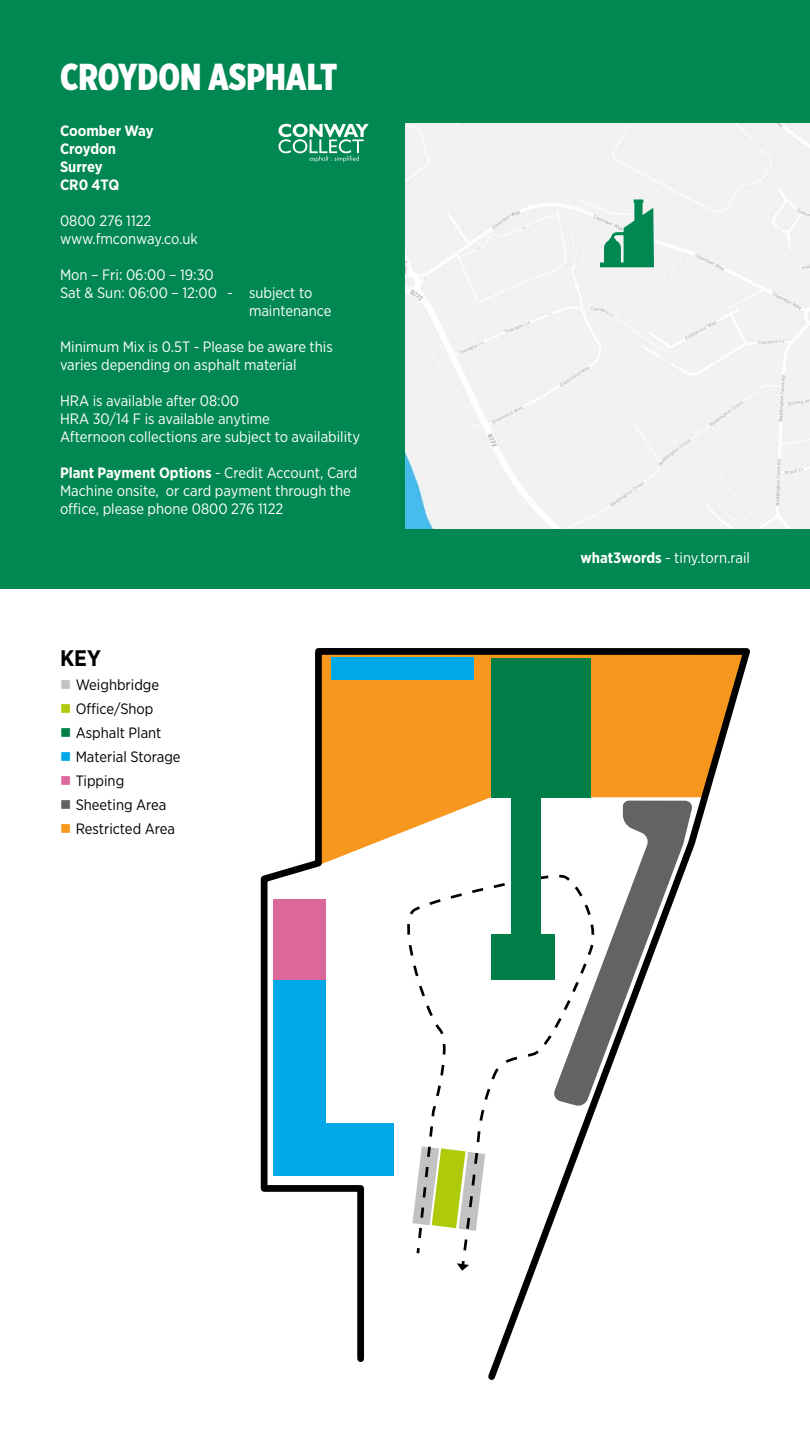
<style>
.page{position:relative;width:810px;height:1440px;background:#fff}
.page>*{position:absolute;margin:0;border:0;box-sizing:border-box;transform-origin:0 0}
.t1{font:900 37.5px "Gotham X Narrow";color:#fff}
.t2{font:700 22.5px "Gotham Narrow";color:#000}
.t3{font:15px/18px "Gotham Narrow";color:#fff}
.t4{font:15px "Gotham Narrow";color:#000}
.t5{font:700 15px/18px "Gotham Narrow";color:#fff}
.s1{font-weight:700}
.s2{color:#c2c2c2}
.s3{color:#afca0b}
.s4{color:#007e48}
.s5{color:#00a8e7}
.s6{color:#db679b}
.s7{color:#646363}
.s8{color:#f8971d}
</style>
<div class="page">
<div style="left:0;top:0;width:810px;height:589px;background:#008752"></div>
<div style="left:405px;top:124px;width:405px;height:405px;background:#f2f2f2"></div>
<svg style="left:600px;top:200px;width:54px;height:67px"></svg>
<svg style="left:260px;top:648px;width:490px;height:732px"></svg>
<div style="left:492px;top:658px;width:99px;height:139px;background:#007e48"></div>
<div style="left:273px;top:980px;width:53px;height:196px;background:#00a8e7"></div>
<div style="left:277px;top:1123px;width:117px;height:53px;background:#00a8e7"></div>
<div style="left:511px;top:787px;width:30px;height:153px;background:#007e48"></div>
<div style="left:331px;top:658px;width:143px;height:22px;background:#00a8e7"></div>
<svg style="left:405px;top:801px;width:288px;height:470px"></svg>
<div style="left:273px;top:899px;width:53px;height:81px;background:#db679b"></div>
<svg style="left:279px;top:124px;width:90px;height:38px"></svg>
<h1 class="t1" style="left:60px;top:53px;width:279px">CROYDON ASPHALT</h1>
<p class="t5" style="left:60px;top:121px;width:95px">Coomber Way<br>Croydon<br>Surrey<br>CR0 4TQ</p>
<p class="t3" style="left:60px;top:211px;width:139px">0800 276 1122 www.fmconway.co.uk</p>
<p class="t3" style="left:60px;top:265px;width:155px">Mon – Fri: 06:00 – 19:30</p>
<p class="t3" style="left:60px;top:283px;width:254px">Sat &amp; Sun: 06:00 – 12:00 - subject to</p>
<p class="t3" style="left:249px;top:301px;width:84px">maintenance</p>
<p class="t3" style="left:60px;top:337px;width:274px">Minimum Mix is 0.5T - Please be aware this varies depending on asphalt material</p>
<p class="t3" style="left:60px;top:391px;width:302px">HRA is available after 08:00<br>HRA 30/14 F is available anytime<br>Afternoon collections are subject to availability</p>
<p class="t3" style="left:60px;top:463px;width:299px"><span class="s1">Plant Payment Options</span> - Credit Account, Card<br>Machine onsite, or card payment through the office, please phone 0800 276 1122</p>
<h2 class="t2" style="left:60px;top:644px;width:42px">KEY</h2>
<p class="t4" style="left:60px;top:675px;width:101px"><span class="s2">■</span> Weighbridge</p>
<p class="t4" style="left:60px;top:699px;width:95px"><span class="s3">■</span> Office/Shop</p>
<p class="t4" style="left:60px;top:723px;width:103px"><span class="s4">■</span> Asphalt Plant</p>
<p class="t4" style="left:60px;top:747px;width:122px"><span class="s5">■</span> Material Storage</p>
<p class="t4" style="left:60px;top:771px;width:66px"><span class="s6">■</span> Tipping</p>
<p class="t4" style="left:60px;top:795px;width:108px"><span class="s7">■</span> Sheeting Area</p>
<p class="t4" style="left:60px;top:819px;width:117px"><span class="s8">■</span> Restricted Area</p>
<p class="t3" style="left:580px;top:549px;width:171px"><span class="s1">what3words</span> - tiny.torn.rail</p>
</div>
